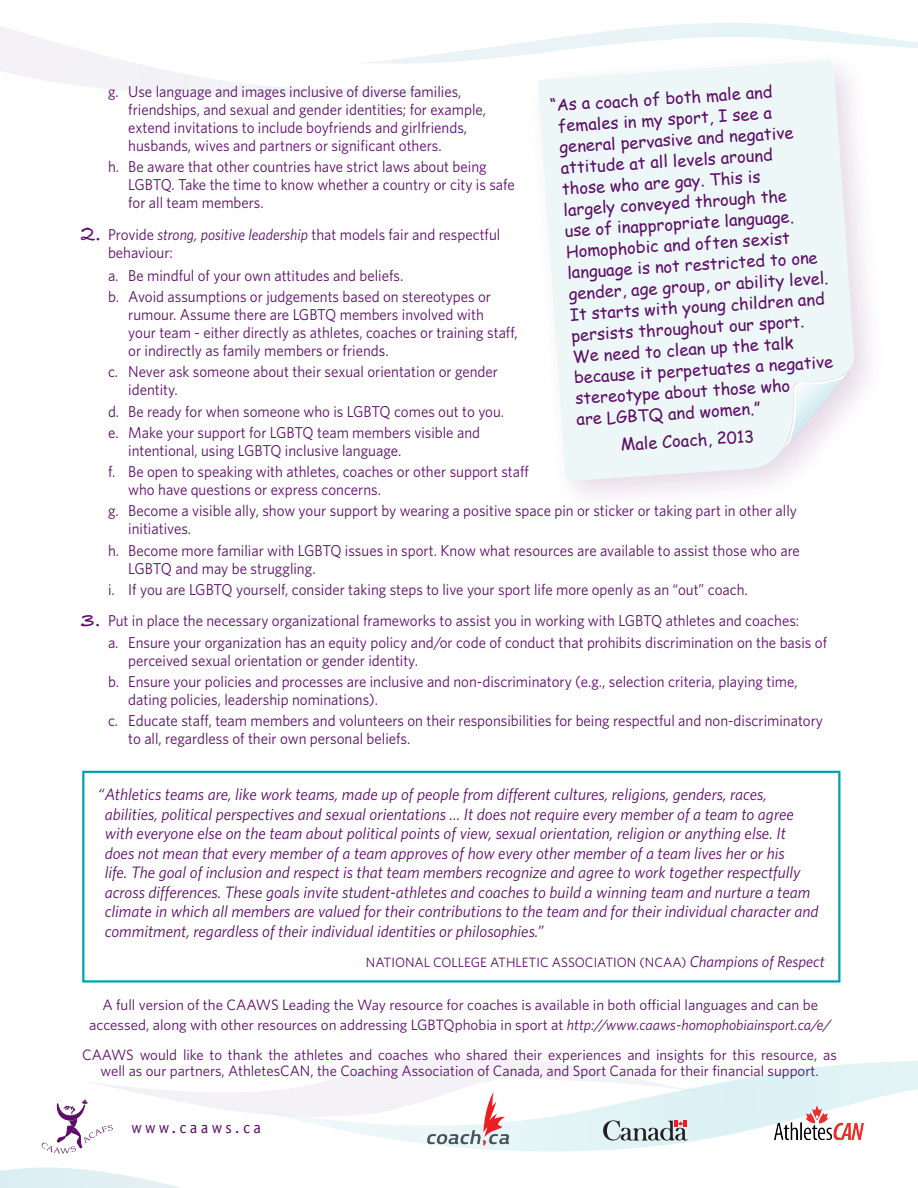
<style>
.page{position:relative;width:918px;height:1188px;background:#fff}
.page>*{position:absolute;margin:0;border:0;box-sizing:border-box;transform-origin:0 0}
.quotation{font:italic 16.5px/19.5px "Whitney";color:#5c0d67}
.italic_blue{font:16.5px/21px "Comic Sans MS";color:#5c0d67}
.t1{font:16.5px "Officina Sans";letter-spacing:.2em;color:#5c0d67}
.List_Paragraph{font:15.75px/18px "Whitney";color:#5c0d67;scale:.95 1}
.List_Paragraph-2{font:15px/19.5px "Whitney";color:#5c0d67;text-align:center}
.t2{font:13.5px "Whitney";color:#5c0d67}
.s1{font-family:"Bradley Hand ITCTT Bold";font-size:24px}
.s2{font-style:italic}
.s3{font-style:italic;font-size:15.75px}
</style>
<div class="page">
<svg style="left:0;top:1168px;width:181px;height:20px"></svg>
<svg style="left:704px;top:1061px;width:214px;height:79px"></svg>
<svg style="left:874px;top:1076px;width:44px;height:64px"></svg>
<svg style="left:0;top:23px;width:918px;height:74px"></svg>
<div style="left:525px;top:47px;width:363px;height:468px;background:#5c0d67;opacity:.15"></div>
<svg style="left:535px;top:58px;width:322px;height:425px;background:#eef6f8"></svg>
<img style="left:767px;top:1099px;width:102px;height:42px">
<div style="left:82px;top:771px;width:758px;height:212px;border:2px solid #00a2b2"></div>
<svg style="left:42px;top:1057px;width:662px;height:97px"></svg>
<p class="italic_blue" style="left:549px;top:95px;width:267px;rotate:-4deg">“As a coach of both male and females in my sport, I see a general pervasive and negative attitude at all levels around<br>those who are gay. This is<br>largely conveyed through the<br>use of inappropriate language.<br>Homophobic and often sexist language is not restricted to one gender, age group, or ability level.<br>It starts with young children and persists throughout our sport.<br>We need to clean up the talk because it perpetuates a negative stereotype about those who<br>are LGBTQ and women.”</p>
<p class="italic_blue" style="left:620px;top:434px;width:135px;rotate:-4deg">Male Coach, 2013</p>
<p class="List_Paragraph" style="left:128px;top:82px;width:378px;text-indent:-20px">g. Use language and images inclusive of diverse families, friendships, and sexual and gender identities; for example, extend invitations to include boyfriends and girlfriends, husbands, wives and partners or significant others.</p>
<p class="List_Paragraph" style="left:128px;top:157px;width:409px;text-indent:-20px">h. Be aware that other countries have strict laws about being<br>LGBTQ. Take the time to know whether a country or city is safe for all team members.</p>
<p class="List_Paragraph" style="left:108px;top:225px;width:415px;text-indent:-27px"><span class="s1">2.</span> Provide <span class="s2">strong, positive leadership</span> that models fair and respectful behaviour:</p>
<p class="List_Paragraph" style="left:108px;top:266px;width:312px">a. Be mindful of your own attitudes and beliefs.</p>
<p class="List_Paragraph" style="left:128px;top:287px;width:412px;text-indent:-20px">b. Avoid assumptions or judgements based on stereotypes or rumour. Assume there are LGBTQ members involved with<br>your team - either directly as athletes, coaches or training staff, or indirectly as family members or friends.</p>
<p class="List_Paragraph" style="left:128px;top:363px;width:391px;text-indent:-20px">c. Never ask someone about their sexual orientation or gender identity.</p>
<p class="List_Paragraph" style="left:108px;top:402px;width:419px">d. Be ready for when someone who is LGBTQ comes out to you.</p>
<p class="List_Paragraph" style="left:128px;top:423px;width:372px;text-indent:-20px">e. Make your support for LGBTQ team members visible and intentional, using LGBTQ inclusive language.</p>
<p class="List_Paragraph" style="left:128px;top:462px;width:423px;text-indent:-20px">f. Be open to speaking with athletes, coaches or other support staff who have questions or express concerns.</p>
<p class="List_Paragraph" style="left:128px;top:502px;width:706px;text-indent:-20px">g. Become a visible ally, show your support by wearing a positive space pin or sticker or taking part in other ally initiatives.</p>
<p class="List_Paragraph" style="left:128px;top:541px;width:709px;text-indent:-20px">h. Become more familiar with LGBTQ issues in sport. Know what resources are available to assist those who are<br>LGBTQ and may be struggling.</p>
<p class="List_Paragraph" style="left:108px;top:580px;width:675px">i. If you are LGBTQ yourself, consider taking steps to live your sport life more openly as an “out” coach.</p>
<p class="List_Paragraph" style="left:81px;top:612px;width:758px"><span class="s1">3.</span> Put in place the necessary organizational frameworks to assist you in working with LGBTQ athletes and coaches:</p>
<p class="List_Paragraph" style="left:128px;top:633px;width:737px;text-indent:-20px">a. Ensure your organization has an equity policy and/or code of conduct that prohibits discrimination on the basis of perceived sexual orientation or gender identity.</p>
<p class="List_Paragraph" style="left:128px;top:672px;width:706px;text-indent:-20px">b. Ensure your policies and processes are inclusive and non-discriminatory (e.g., selection criteria, playing time, dating policies, leadership nominations).</p>
<p class="List_Paragraph" style="left:128px;top:711px;width:733px;text-indent:-20px">c. Educate staff, team members and volunteers on their responsibilities for being respectful and non-discriminatory to all, regardless of their own personal beliefs.</p>
<p class="quotation" style="left:105px;top:785px;width:715px;text-indent:-7px">“Athletics teams are, like work teams, made up of people from different cultures, religions, genders, races, abilities, political perspectives and sexual orientations ... It does not require every member of a team to agree with everyone else on the team about political points of view, sexual orientation, religion or anything else. It does not mean that every member of a team approves of how every other member of a team lives her or his<br>life. The goal of inclusion and respect is that team members recognize and agree to work together respectfully across differences. These goals invite student-athletes and coaches to build a winning team and nurture a team climate in which all members are valued for their contributions to the team and for their individual character and commitment, regardless of their individual identities or philosophies.”</p>
<p class="t2" style="left:366px;top:954px;width:460px">NATIONAL COLLEGE ATHLETIC ASSOCIATION (NCAA) <span class="s3">Champions of Respect</span></p>
<p class="List_Paragraph-2" style="left:89px;top:995px;width:744px">A full version of the CAAWS Leading the Way resource for coaches is available in both official languages and can be accessed, along with other resources on addressing LGBTQphobia in sport at <span class="s2">http://www.caaws-homophobiainsport.ca/e/</span></p>
<p class="List_Paragraph-2" style="left:82px;top:1046px;width:756px;line-height:16.5px">CAAWS would like to thank the athletes and coaches who shared their experiences and insights for this resource, as well as our partners, AthletesCAN, the Coaching Association of Canada, and Sport Canada for their financial support.</p>
<p class="t1" style="left:131px;top:1118px;width:131px">www.caaws.ca</p>
</div>
